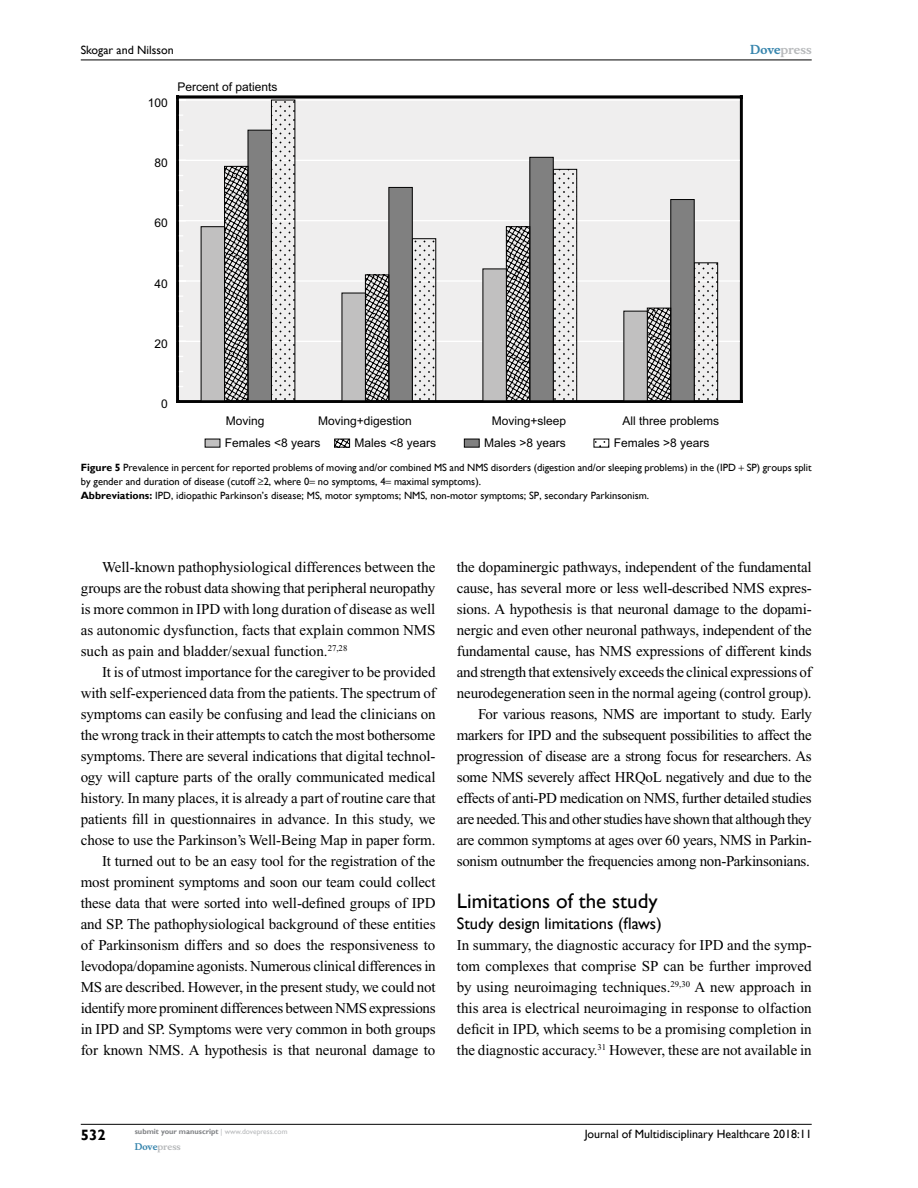
<style>
.page{position:relative;width:918px;height:1188px;background:#fff}
.page>*{position:absolute;margin:0;border:0;box-sizing:border-box;transform-origin:0 0}
.t1{font:21px "Gill Sans";color:#000}
.t2{font:16.5px "Gill Sans";color:#000}
.t3{font:15px/21px "Times New Roman";letter-spacing:-.01em;color:#000;text-align:justify}
.t4{font:700 15px "Gill Sans";color:#000}
.t5{font:12px "Arial";color:#000}
.t6{font:12px "Gill Sans";color:#000}
.t7{font:700 12px "Musee";color:#b8babc}
.t8{font:10.5px/13.5px "Gill Sans";color:#000}
.t9{font:700 9px "Musee";color:#b8babc}
.t10{font:700 7.5px "Gill Sans";color:#808285}
.s1{color:#3785ad}
.s2{font-weight:700}
.s3{font-weight:400;color:#b8babc}
</style>
<div class="page">
<hr style="left:81px;top:1124px;width:731px;height:1px;background:#000">
<hr style="left:81px;top:60px;width:731px;height:1px;background:#000">
<div style="left:178px;top:97px;width:563px;height:305px;background:#efeeee"></div>
<hr style="left:178px;top:341px;width:563px;height:1px;background:#fff">
<hr style="left:178px;top:280px;width:563px;height:2px;background:#fff">
<hr style="left:178px;top:220px;width:563px;height:1px;background:#fff">
<hr style="left:178px;top:160px;width:563px;height:1px;background:#fff">
<hr style="left:178px;top:99px;width:563px;height:2px;background:#fff">
<svg style="left:271px;top:100px;width:24px;height:300px"></svg>
<div style="left:248px;top:130px;width:24px;height:272px;background:#808080;border:1px solid #010101"></div>
<svg style="left:224px;top:166px;width:24px;height:234px"></svg>
<div style="left:201px;top:226px;width:24px;height:176px;background:#c1c0c0;border:1px solid #010101"></div>
<svg style="left:413px;top:238px;width:23px;height:162px"></svg>
<div style="left:388px;top:187px;width:25px;height:215px;background:#808080;border:1px solid #010101"></div>
<svg style="left:365px;top:275px;width:24px;height:125px"></svg>
<div style="left:342px;top:293px;width:24px;height:109px;background:#c1c0c0;border:1px solid #010101"></div>
<svg style="left:554px;top:169px;width:23px;height:231px"></svg>
<div style="left:529px;top:157px;width:25px;height:245px;background:#808080;border:1px solid #010101"></div>
<svg style="left:506px;top:226px;width:24px;height:174px"></svg>
<div style="left:483px;top:269px;width:24px;height:133px;background:#c1c0c0;border:1px solid #010101"></div>
<svg style="left:695px;top:262px;width:23px;height:138px"></svg>
<div style="left:670px;top:199px;width:25px;height:203px;background:#808080;border:1px solid #010101"></div>
<svg style="left:647px;top:308px;width:24px;height:92px"></svg>
<div style="left:623px;top:311px;width:25px;height:91px;background:#c1c0c0;border:1px solid #010101"></div>
<hr style="left:178px;top:96px;width:563px;height:2px;background:#010101">
<hr style="left:740px;top:97px;width:3px;height:305px;background:#010101">
<hr style="left:178px;top:400px;width:563px;height:3px;background:#010101">
<hr style="left:176px;top:97px;width:3px;height:305px;background:#010101">
<svg style="left:594px;top:439px;width:15px;height:9px"></svg>
<svg style="left:464px;top:439px;width:16px;height:9px"></svg>
<svg style="left:334px;top:439px;width:16px;height:9px"></svg>
<div style="left:205px;top:439px;width:15px;height:9px;background:#c1c0c0"></div>
<p class="t6" style="left:81px;top:43px;width:94px">Skogar and Nilsson</p>
<p class="t5" style="left:148px;top:94px;width:22px">100</p>
<p class="t5" style="left:178px;top:79px;width:102px">Percent of patients</p>
<p class="t5" style="left:155px;top:155px;width:15px">80</p>
<p class="t5" style="left:155px;top:215px;width:15px">60</p>
<p class="t5" style="left:155px;top:275px;width:15px">40</p>
<p class="t5" style="left:155px;top:336px;width:15px">20</p>
<p class="t5" style="left:161px;top:396px;width:8px">0</p>
<p class="t5" style="left:226px;top:413px;width:40px">Moving</p>
<p class="t5" style="left:318px;top:413px;width:95px">Moving+digestion</p>
<p class="t5" style="left:492px;top:413px;width:76px">Moving+sleep</p>
<p class="t5" style="left:622px;top:413px;width:98px">All three problems</p>
<p class="t5" style="left:225px;top:435px;width:97px">Females &lt;8 years</p>
<p class="t5" style="left:355px;top:435px;width:83px">Males &lt;8 years</p>
<p class="t5" style="left:484px;top:435px;width:83px">Males &gt;8 years</p>
<p class="t5" style="left:614px;top:435px;width:97px">Females &gt;8 years</p>
<p class="t7" style="left:750px;top:43px;width:63px"><span class="s1">Dove</span>press</p>
<p class="t8" style="left:81px;top:461px;width:732px"><span class="s2">Figure 5</span> Prevalence in percent for reported problems of moving and/or combined MS and NMS disorders (digestion and/or sleeping problems) in the (IPD SP) groups split by gender and duration of disease (cutoff ≥2, where 0 no symptoms, 4 maximal symptoms).<br><span class="s2">Abbreviations:</span> IPD, idiopathic Parkinson’s disease; MS, motor symptoms; NMS, non-motor symptoms; SP, secondary Parkinsonism.</p>
<p class="t3" style="left:81px;top:556px;width:356px;text-indent:21px">Well-known pathophysiological differences between the groups are the robust data showing that peripheral neuropathy is more common in IPD with long duration of disease as well as autonomic dysfunction, facts that explain common NMS such as pain and bladder/sexual function.<sup>27,28</sup></p>
<p class="t3" style="left:81px;top:661px;width:357px;text-align:right">It is of utmost importance for the caregiver to be provided with self-experienced data from the patients. The spectrum of symptoms can easily be confusing and lead the clinicians on the wrong track in their attempts to catch the most bothersome symptoms. There are several indications that digital technol&shy;ogy will capture parts of the orally communicated medical history. In many places, it is already a part of routine care that patients fill in questionnaires in advance. In this study, we chose to use the Parkinson’s Well-Being Map in paper form.<br>It turned out to be an easy tool for the registration of the most prominent symptoms and soon our team could collect these data that were sorted into well-defined groups of IPD and SP. The pathophysiological background of these entities of Parkinsonism differs and so does the responsiveness to levodopa/dopamine agonists. Numerous clinical differences in MS are described. However, in the present study, we could not identify more prominent differences between NMS expressions in IPD and SP. Symptoms were very common in both groups for known NMS. A hypothesis is that neuronal damage to</p>
<p class="t3" style="left:457px;top:556px;width:357px;text-align:right">the dopaminergic pathways, independent of the fundamental cause, has several more or less well-described NMS expres&shy;sions. A hypothesis is that neuronal damage to the dopami&shy;nergic and even other neuronal pathways, independent of the fundamental cause, has NMS expressions of different kinds and strength that extensively exceeds the clinical expressions of neurodegeneration seen in the normal ageing (control group).<br>For various reasons, NMS are important to study. Early markers for IPD and the subsequent possibilities to affect the progression of disease are a strong focus for researchers. As some NMS severely affect HRQoL negatively and due to the effects of anti-PD medication on NMS, further detailed studies are needed. This and other studies have shown that although they are common symptoms at ages over 60 years, NMS in Parkin&shy;sonism outnumber the frequencies among non-Parkinsonians.</p>
<h1 class="t1" style="left:457px;top:888px;width:202px">Limitations of the study</h1>
<p class="t2" style="left:457px;top:913px;width:206px">Study design limitations (flaws)</p>
<p class="t3" style="left:457px;top:934px;width:356px">In summary, the diagnostic accuracy for IPD and the symp&shy;tom complexes that comprise SP can be further improved by using neuroimaging techniques.<sup>29,30</sup> A new approach in this area is electrical neuroimaging in response to olfaction deficit in IPD, which seems to be a promising completion in the diagnostic accuracy.<sup>31</sup> However, these are not available in</p>
<p class="t4" style="left:81px;top:1126px;width:26px">532</p>
<p class="t10" style="left:135px;top:1127px;width:154px">submit your manuscript <span class="s3">| www.dovepress.com</span></p>
<p class="t9" style="left:135px;top:1141px;width:48px"><span class="s1">Dove</span>press</p>
<p class="t6" style="left:585px;top:1127px;width:228px">Journal of Multidisciplinary Healthcare 2018:11</p>
</div>
